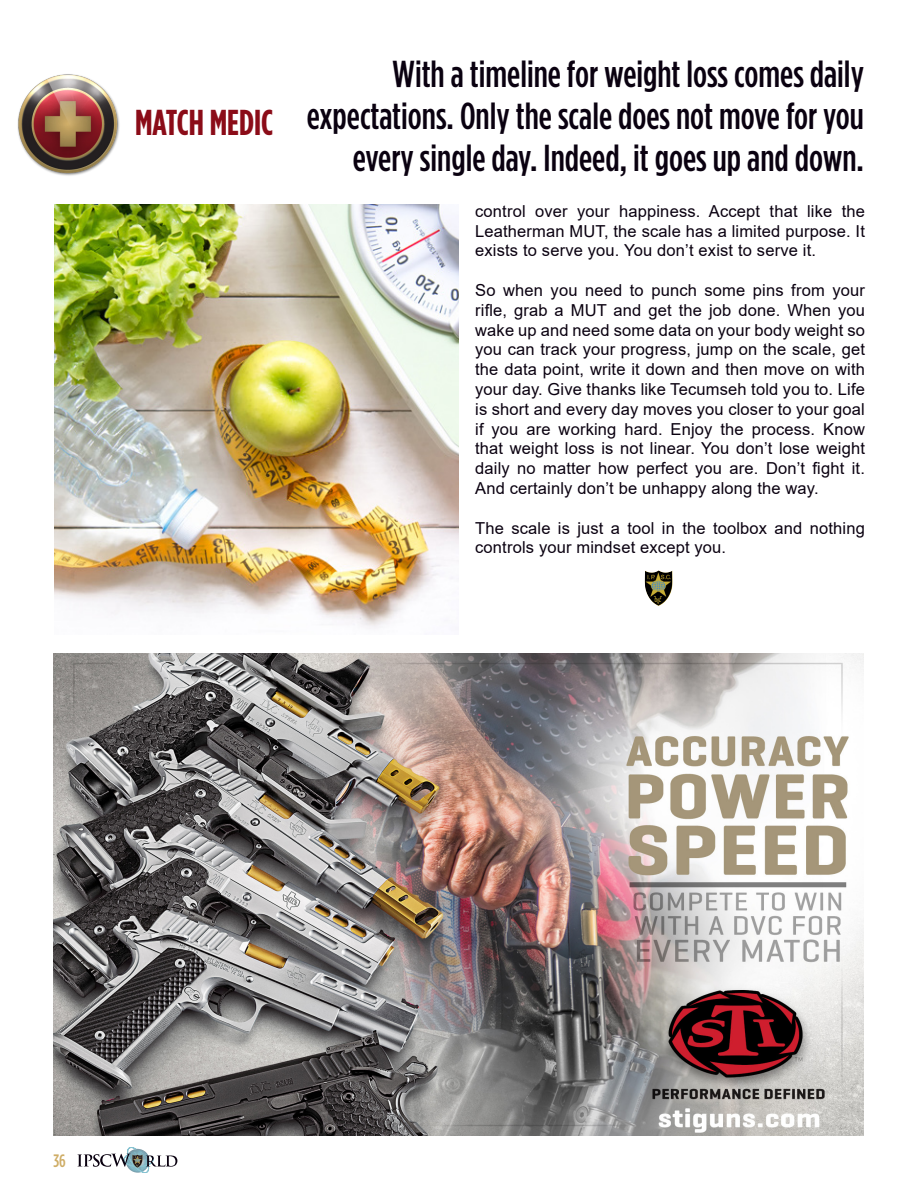
<style>
.page{position:relative;width:918px;height:1188px;background:#fff}
.page>*{position:absolute;margin:0;border:0;box-sizing:border-box;transform-origin:0 0}
.BODY_TITLE_BLACK{font:500 condensed 37.5px/42px "Gotham HTF";color:#0a0110;text-align:right}
.HIGHLIGHT_TEXT_RED{font:700 condensed 36px "Gotham HTF";color:#8b0c18}
.t1{font:500 condensed 18px "Gotham HTF";color:#cfad66}
.BODY_TEXT_BLACK{font:16.5px/19.8px "Arial";letter-spacing:.01em;color:#0a0110;text-align:justify}
</style>
<div class="page">
<svg style="left:77px;top:1147px;width:100px;height:26px"></svg>
<img style="left:17px;top:74px;width:103px;height:102px">
<img style="left:645px;top:571px;width:28px;height:35px">
<img style="left:54px;top:205px;width:405px;height:424px">
<img style="left:53px;top:654px;width:810px;height:481px">
<p class="HIGHLIGHT_TEXT_RED" style="left:135px;top:102px;width:140px">MATCH MEDIC</p>
<p class="BODY_TITLE_BLACK" style="left:307px;top:52px;width:559px">With a timeline for weight loss comes daily expectations. Only the scale does not move for you every single day. Indeed, it goes up and down.</p>
<p class="BODY_TEXT_BLACK" style="left:475px;top:201px;width:391px">control over your happiness. Accept that like the Leatherman MUT, the scale has a limited purpose. It exists to serve you. You don’t exist to serve it.</p>
<p class="BODY_TEXT_BLACK" style="left:475px;top:280px;width:391px">So when you need to punch some pins from your rifle, grab a MUT and get the job done. When you wake up and need some data on your body weight so you can track your progress, jump on the scale, get the data point, write it down and then move on with your day. Give thanks like Tecumseh told you to. Life is short and every day moves you closer to your goal if you are working hard. Enjoy the process. Know that weight loss is not linear. You don’t lose weight daily no matter how perfect you are. Don’t fight it.<br>And certainly don’t be unhappy along the way.</p>
<p class="BODY_TEXT_BLACK" style="left:475px;top:518px;width:391px">The scale is just a tool in the toolbox and nothing controls your mindset except you.</p>
<p class="t1" style="left:53px;top:1151px;width:14px">36</p>
</div>
